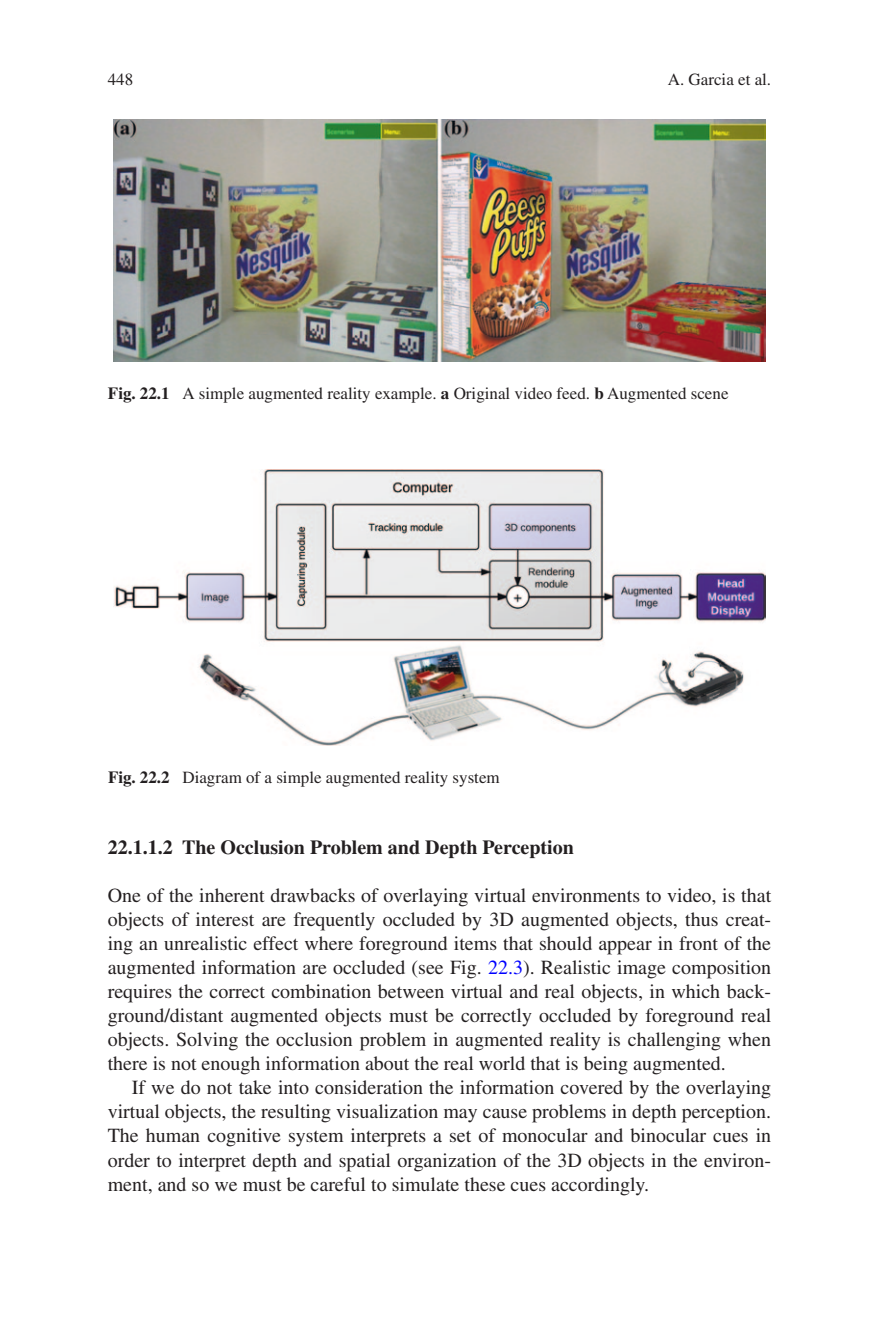
<style>
.page{position:relative;width:879px;height:1333px;background:#fff}
.page>*{position:absolute;margin:0;border:0;box-sizing:border-box;transform-origin:0 0}
.t1{font:20px/24px "Times";color:#231f20;text-align:justify}
.t2{font:700 20px "Times";color:#231f20}
.t3{font:17px "Times";color:#231f20}
.s1{font-weight:700}
.s2{color:#00f}
</style>
<div class="page">
<img style="left:114px;top:120px;width:652px;height:241px">
<img style="left:114px;top:469px;width:652px;height:276px">
<p class="t3" style="left:108px;top:70px;width:27px">448</p>
<p class="t3" style="left:668px;top:70px;width:105px">A. Garcia et al.</p>
<p class="t3" style="left:108px;top:383px;width:622px"><span class="s1">Fig. 22.1</span> A simple augmented reality example. <span class="s1">a</span> Original video feed. <span class="s1">b</span> Augmented scene</p>
<p class="t3" style="left:108px;top:767px;width:393px"><span class="s1">Fig. 22.2</span> Diagram of a simple augmented reality system</p>
<p class="t2" style="left:108px;top:835px;width:468px">22.1.1.2 The Occlusion Problem and Depth Perception</p>
<p class="t1" style="left:108px;top:883px;width:665px">One of the inherent drawbacks of overlaying virtual environments to video, is that objects of interest are frequently occluded by 3D augmented objects, thus creat&shy;ing an unrealistic effect where foreground items that should appear in front of the augmented information are occluded (see Fig. <span class="s2">22.3</span>). Realistic image composition requires the correct combination between virtual and real objects, in which back&shy;ground/distant augmented objects must be correctly occluded by foreground real objects. Solving the occlusion problem in augmented reality is challenging when there is not enough information about the real world that is being augmented.</p>
<p class="t1" style="left:108px;top:1075px;width:665px;text-indent:24px">If we do not take into consideration the information covered by the overlaying virtual objects, the resulting visualization may cause problems in depth perception.<br>The human cognitive system interprets a set of monocular and binocular cues in order to interpret depth and spatial organization of the 3D objects in the environ&shy;ment, and so we must be careful to simulate these cues accordingly.</p>
</div>
